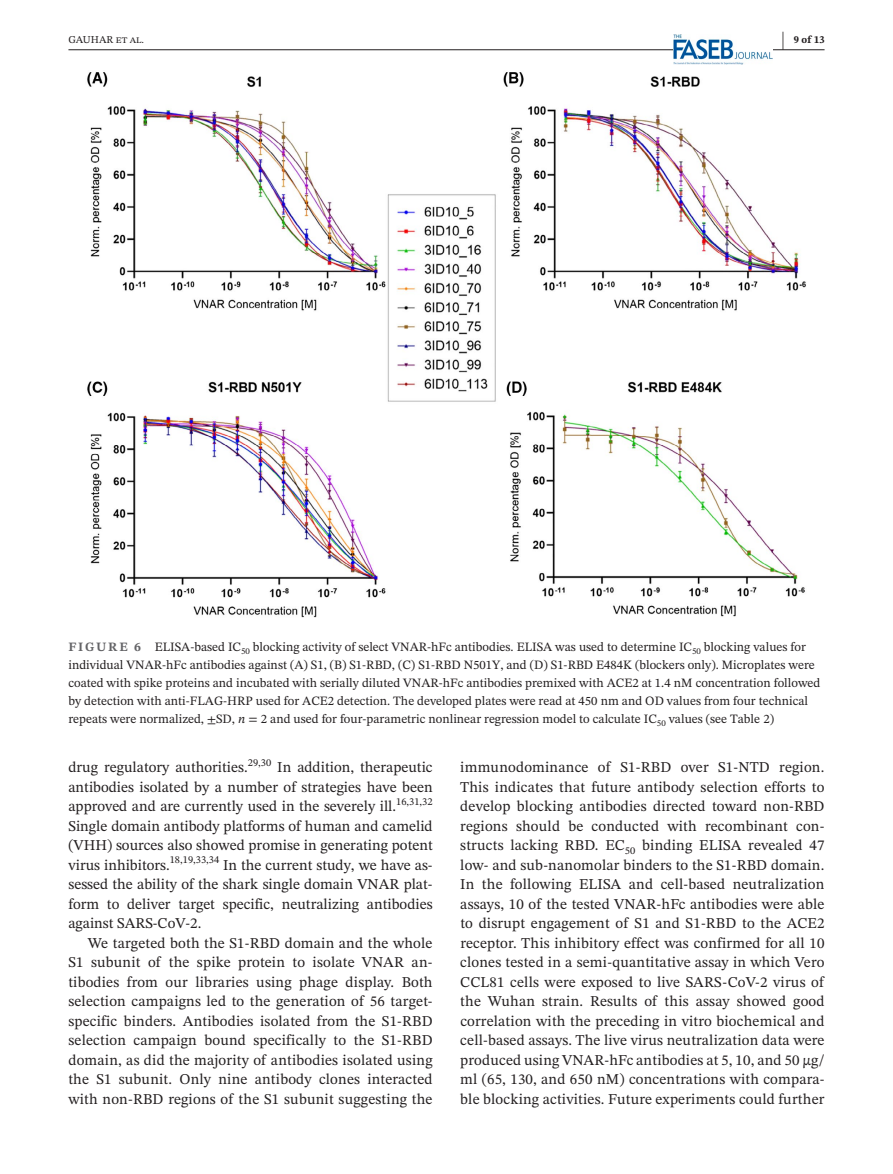
<style>
.page{position:relative;width:893px;height:1174px;background:#fff}
.page>*{position:absolute;margin:0;border:0;box-sizing:border-box;transform-origin:0 0}
.t1{font:700 21px "STIX Two Text";color:#231f20;scale:.42 1}
.t2{font:15px/19.5px "STIX Two Text";color:#231f20;text-align:justify}
.t3{font:12.75px/18px "STIX Two Text";color:#231f20}
.t4{font:10.5px "STIX Two Text";color:#231f20}
.t5{font:700 10.5px "STIX Two Text";color:#231f20}
.s1{font-weight:700;color:#636366}
.s2{font-style:italic}
</style>
<div class="page">
<hr style="left:68px;top:49px;width:756px;height:1px;background:#231f20">
<img style="left:673px;top:35px;width:99px;height:30px">
<img style="left:87px;top:72px;width:719px;height:546px">
<h1 class="t1" style="left:782px;top:24px;width:8px">|</h1>
<p class="t4" style="left:68px;top:32px;width:77px">GAUHAR et al.</p>
<p class="t5" style="left:794px;top:32px;width:32px">9 of 13</p>
<p class="t3" style="left:68px;top:637px;width:753px"><span class="s1">FIGURE 6</span> ELISA-based IC<sub>50</sub> blocking activity of select VNAR-hFc antibodies. ELISA was used to determine IC<sub>50</sub> blocking values for individual VNAR-hFc antibodies against (A) S1, (B) S1-RBD, (C) S1-RBD N501Y, and (D) S1-RBD E484K (blockers only). Microplates were coated with spike proteins and incubated with serially diluted VNAR-hFc antibodies premixed with ACE2 at 1.4 nM concentration followed by detection with anti-FLAG-HRP used for ACE2 detection. The developed plates were read at 450 nm and OD values from four technical repeats were normalized, ±SD, <span class="s2">n</span> = 2 and used for four-parametric nonlinear regression model to calculate IC<sub>50</sub> values (see Table 2)</p>
<p class="t2" style="left:68px;top:757px;width:181px">drug regulatory authorities.</p>
<p class="t4" style="left:248px;top:754px;width:25px">29,30</p>
<p class="t2" style="left:68px;top:757px;width:366px;text-indent:209px">In addition, therapeutic antibodies isolated by a number of strategies have been approved and are currently used in the severely ill.</p>
<p class="t4" style="left:396px;top:793px;width:38px">16,31,32</p>
<p class="t2" style="left:68px;top:816px;width:366px">Single domain antibody platforms of human and camelid (VHH) sources also showed promise in generating potent virus inhibitors.</p>
<p class="t4" style="left:170px;top:852px;width:51px">18,19,33,34</p>
<p class="t2" style="left:68px;top:855px;width:366px;text-indent:155px">In the current study, we have as&shy;sessed the ability of the shark single domain VNAR plat&shy;form to deliver target specific, neutralizing antibodies against SARS-CoV-2.</p>
<p class="t2" style="left:68px;top:933px;width:366px;text-indent:20px">We targeted both the S1-RBD domain and the whole S1 subunit of the spike protein to isolate VNAR an&shy;tibodies from our libraries using phage display. Both selection campaigns led to the generation of 56 target&shy;specific binders. Antibodies isolated from the S1-RBD selection campaign bound specifically to the S1-RBD domain, as did the majority of antibodies isolated using the S1 subunit. Only nine antibody clones interacted with non-RBD regions of the S1 subunit suggesting the</p>
<p class="t2" style="left:460px;top:757px;width:366px">immunodominance of S1-RBD over S1-NTD region.<br>This indicates that future antibody selection efforts to develop blocking antibodies directed toward non-RBD regions should be conducted with recombinant con&shy;structs lacking RBD. EC<sub>50</sub> binding ELISA revealed 47 low- and sub-nanomolar binders to the S1-RBD domain.<br>In the following ELISA and cell-based neutralization assays, 10 of the tested VNAR-hFc antibodies were able to disrupt engagement of S1 and S1-RBD to the ACE2 receptor. This inhibitory effect was confirmed for all 10 clones tested in a semi-quantitative assay in which Vero CCL81 cells were exposed to live SARS-CoV-2 virus of the Wuhan strain. Results of this assay showed good correlation with the preceding in vitro biochemical and cell-based assays. The live virus neutralization data were produced using VNAR-hFc antibodies at 5, 10, and 50 µg/ ml (65, 130, and 650 nM) concentrations with compara&shy;ble blocking activities. Future experiments could further</p>
</div>
